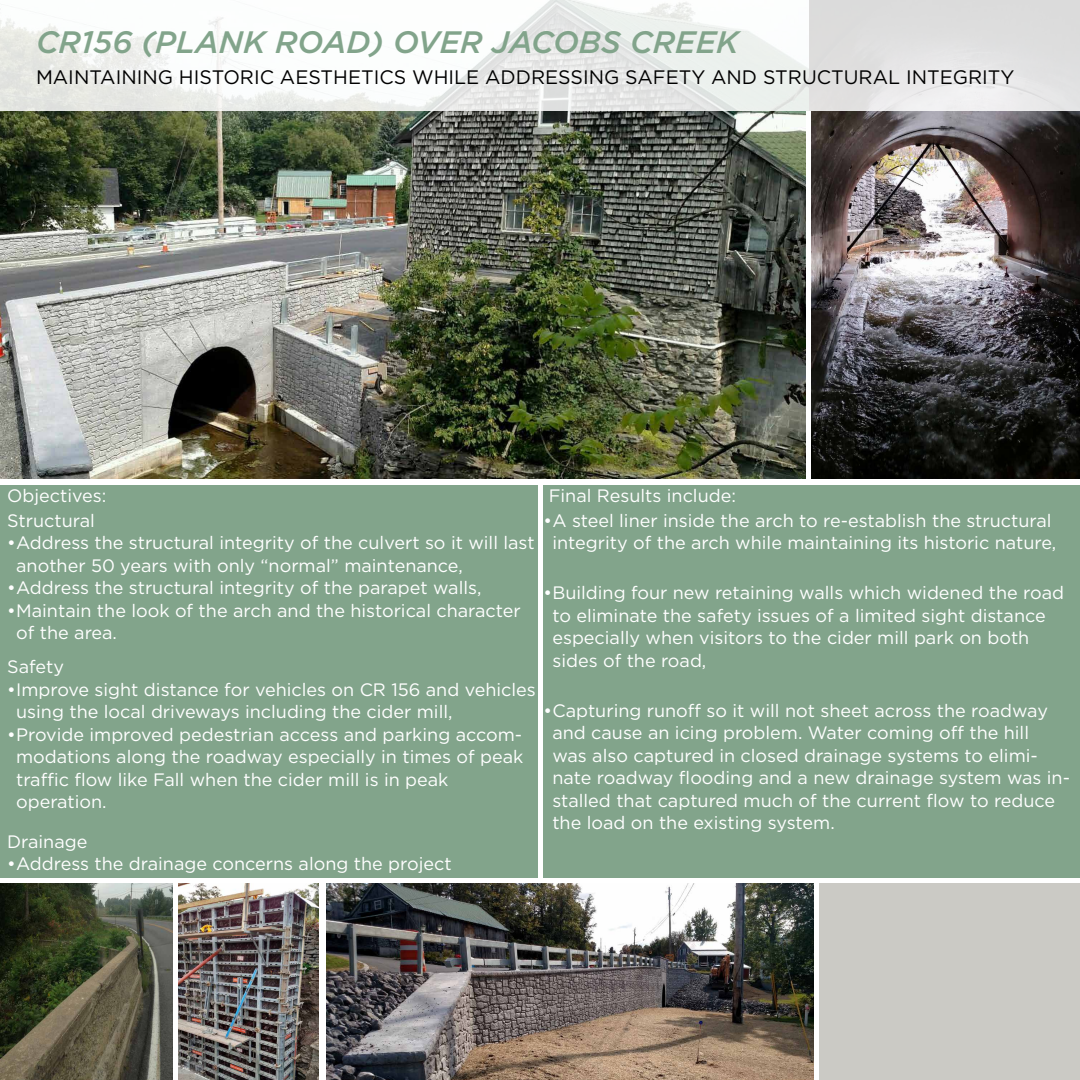
<style>
.page{position:relative;width:1080px;height:1080px;background:#fff}
.page>*{position:absolute;margin:0;border:0;box-sizing:border-box;transform-origin:0 0}
.t1{font:italic 500 31px "Gotham";color:#82a48b}
.t2{font:19.5px "Gotham";color:#000}
.t3{font:18px/22.5px "Gotham";color:#fff}
</style>
<div class="page">
<img style="left:811px;top:111px;width:269px;height:368px">
<img style="left:0;top:111px;width:806px;height:368px">
<div style="left:0;top:485px;width:1080px;height:393px;background:#82a48b"></div>
<svg style="left:0;top:0;width:1080px;height:111px"></svg>
<div style="left:819px;top:883px;width:261px;height:197px;background:#cbcac5"></div>
<img style="left:327px;top:883px;width:487px;height:197px">
<img style="left:0;top:883px;width:172px;height:197px">
<hr style="left:539px;top:482px;width:4px;height:396px;background:#fff">
<img style="left:179px;top:883px;width:139px;height:197px">
<h1 class="t1" style="left:36px;top:22px;width:704px">CR156 (PLANK ROAD) OVER JACOBS CREEK</h1>
<p class="t2" style="left:36px;top:64px;width:980px">MAINTAINING HISTORIC AESTHETICS WHILE ADDRESSING SAFETY AND STRUCTURAL INTEGRITY</p>
<p class="t3" style="left:7px;top:483px;width:101px;line-height:24.5px">Objectives:<br>Structural</p>
<p class="t3" style="left:16px;top:531px;width:520px;text-indent:-9px">•Address the structural integrity of the culvert so it will last another 50 years with only “normal” maintenance,</p>
<p class="t3" style="left:7px;top:576px;width:476px">•Address the structural integrity of the parapet walls,</p>
<p class="t3" style="left:16px;top:599px;width:506px;text-indent:-9px">•Maintain the look of the arch and the historical character of the area.</p>
<p class="t3" style="left:7px;top:655px;width:58px">Safety</p>
<p class="t3" style="left:16px;top:678px;width:521px;text-indent:-9px">•Improve sight distance for vehicles on CR 156 and vehicles using the local driveways including the cider mill,</p>
<p class="t3" style="left:16px;top:723px;width:509px;text-indent:-9px">•Provide improved pedestrian access and parking accom&shy;modations along the roadway especially in times of peak traffic flow like Fall when the cider mill is in peak operation.</p>
<p class="t3" style="left:7px;top:830px;width:82px">Drainage</p>
<p class="t3" style="left:7px;top:852px;width:446px">•Address the drainage concerns along the project</p>
<p class="t3" style="left:549px;top:484px;width:189px">Final Results include:</p>
<p class="t3" style="left:543px;top:509px;width:514px;text-align:center">•A steel liner inside the arch to re-establish the structural integrity of the arch while maintaining its historic nature,</p>
<p class="t3" style="left:552px;top:581px;width:513px;text-indent:-9px">•Building four new retaining walls which widened the road to eliminate the safety issues of a limited sight distance especially when visitors to the cider mill park on both sides of the road,</p>
<p class="t3" style="left:552px;top:699px;width:519px;text-indent:-9px">•Capturing runoff so it will not sheet across the roadway and cause an icing problem. Water coming off the hill<br>was also captured in closed drainage systems to elimi&shy;nate roadway flooding and a new drainage system was in&shy;stalled that captured much of the current flow to reduce the load on the existing system.</p>
</div>
